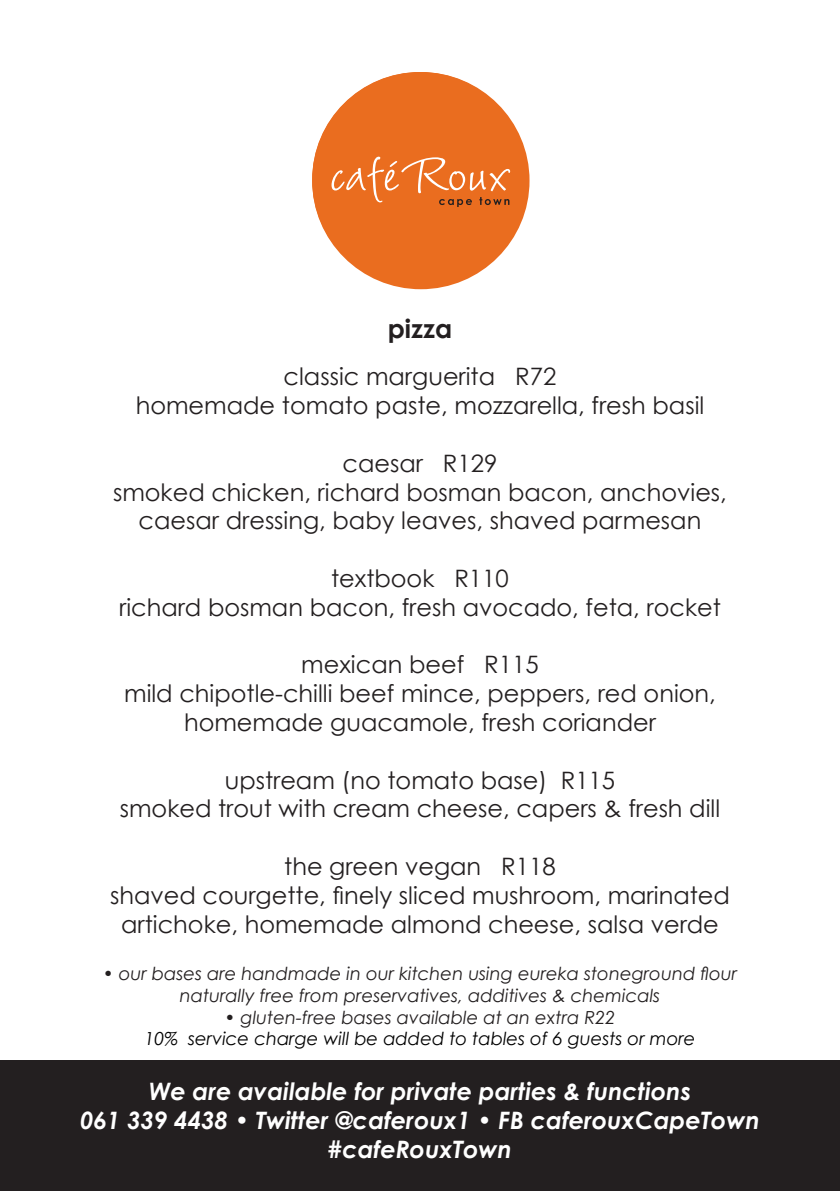
<style>
.page{position:relative;width:840px;height:1191px;background:#fff}
.page>*{position:absolute;margin:0;border:0;box-sizing:border-box;transform-origin:0 0}
.t1{font:700 26px "Century Gothic";color:#231f20}
.t2{font:24px/28.8px "Century Gothic";color:#231f20;text-align:center}
.t3{font:italic 700 24px "Century Gothic";color:#fff}
.t4{font:italic 18px/21.6px "Century Gothic";color:#231f20;text-align:center}
.t5{font:italic 18px "Century Gothic";color:#000}
</style>
<div class="page">
<div style="left:0;top:1060px;width:839px;height:131px;background:#231f20"></div>
<div style="left:312px;top:72px;width:215px;height:215px;background:#ea6d1f;border-radius:50%"></div>
<svg style="left:331px;top:157px;width:180px;height:50px"></svg>
<p class="t1" style="left:387px;top:313px;width:66px">pizza</p>
<p class="t2" style="left:283px;top:362px;width:274px">classic marguerita R72</p>
<p class="t2" style="left:136px;top:391px;width:569px">homemade tomato paste, mozzarella, fresh basil</p>
<p class="t2" style="left:342px;top:448px;width:156px">caesar R129</p>
<p class="t2" style="left:113px;top:477px;width:615px">smoked chicken, richard bosman bacon, anchovies, caesar dressing, baby leaves, shaved parmesan</p>
<p class="t2" style="left:331px;top:563px;width:179px">textbook R110</p>
<p class="t2" style="left:119px;top:592px;width:603px">richard bosman bacon, fresh avocado, feta, rocket</p>
<p class="t2" style="left:301px;top:650px;width:239px">mexican beef R115</p>
<p class="t2" style="left:124px;top:679px;width:593px">mild chipotle-chilli beef mince, peppers, red onion, homemade guacamole, fresh coriander</p>
<p class="t2" style="left:224px;top:765px;width:392px">upstream (no tomato base) R115</p>
<p class="t2" style="left:120px;top:794px;width:601px">smoked trout with cream cheese, capers &amp; fresh dill</p>
<p class="t2" style="left:284px;top:851px;width:273px">the green vegan R118</p>
<p class="t2" style="left:110px;top:880px;width:621px">shaved courgette, finely sliced mushroom, marinated artichoke, homemade almond cheese, salsa verde</p>
<p class="t4" style="left:103px;top:962px;width:635px">• our bases are handmade in our kitchen using eureka stoneground flour naturally free from preservatives, additives &amp; chemicals</p>
<p class="t4" style="left:224px;top:1006px;width:392px">• gluten-free bases available at an extra R22</p>
<p class="t5" style="left:144px;top:1027px;width:552px">10% service charge will be added to tables of 6 guests or more</p>
<p class="t3" style="left:149px;top:1076px;width:543px">We are available for private parties &amp; functions</p>
<p class="t3" style="left:80px;top:1105px;width:681px">061 339 4438 • Twitter @caferoux1 • FB caferouxCapeTown</p>
<p class="t3" style="left:328px;top:1133px;width:185px">#cafeRouxTown</p>
</div>
